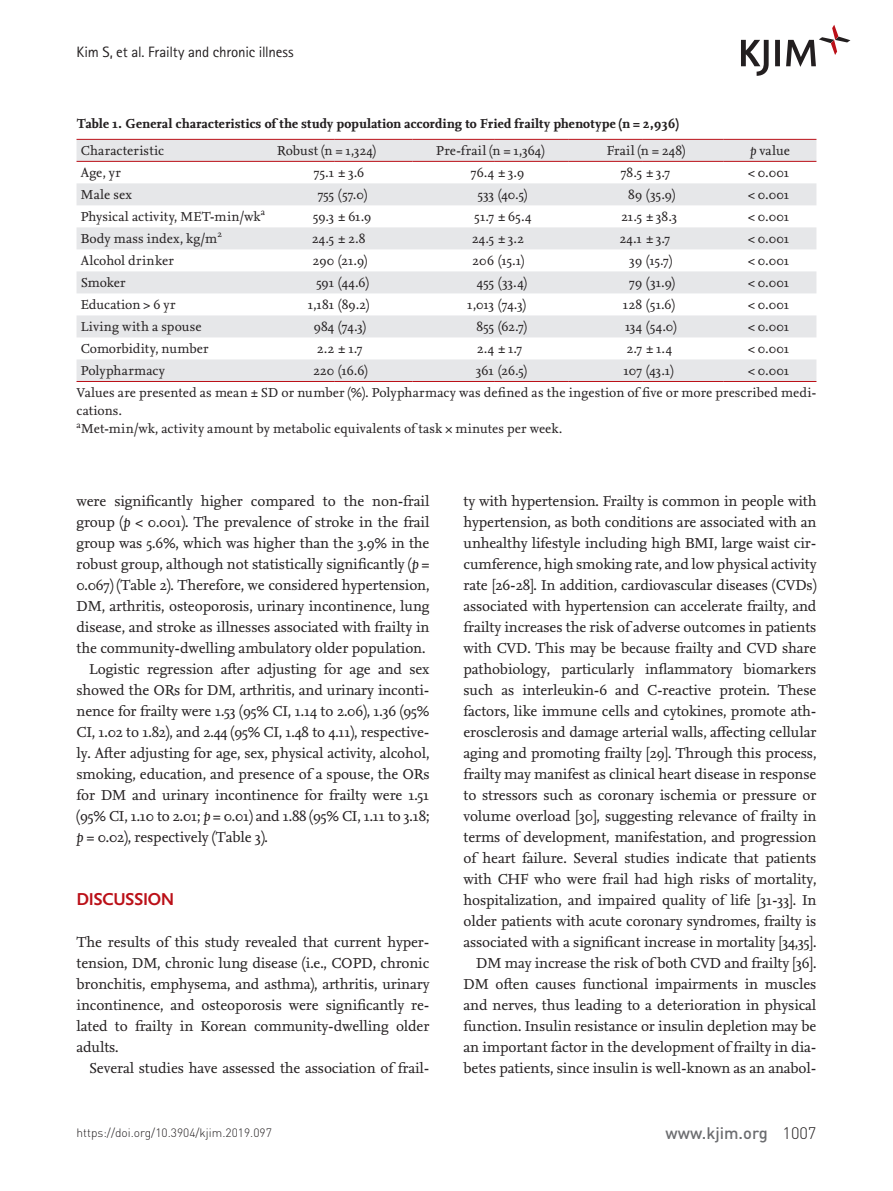
<style>
.page{position:relative;width:893px;height:1191px;background:#fff}
.page>*{position:absolute;margin:0;border:0;box-sizing:border-box;transform-origin:0 0}
.제목1{font:700 18px "Nexus Sans";letter-spacing:-.015em;color:#bb1018}
.t1{font:500 16.5px "DIN Pro";color:#6c6d70}
.t2{font:300 16.5px "DIN Pro";color:#231f20}
.들였쓰기_본문{font:15px/21px "Nexus Serif";letter-spacing:-.01em;color:#231f20;text-align:justify}
.본문첫단락{font:15px/21px "Nexus Serif";letter-spacing:-.01em;color:#231f20;text-align:justify}
.t3{font:15px "Rotis Sans Serif Std";letter-spacing:-.015em;color:#231f20}
.테이블{font:13.5px/18px "Nexus Serif";letter-spacing:.01em;color:#231f20}
.테이블제목{font:700 13.5px "Nexus Serif";letter-spacing:.005em;color:#231f20}
.t4{font:300 12px "DIN Pro";color:#231f20}
.s1{font-style:italic}
</style>
<div class="page">
<svg style="left:741px;top:25px;width:109px;height:51px"></svg>
<svg style="left:77px;top:140px;width:739px;height:241px;fill:#e6e7e9"></svg>
<hr style="left:77px;top:139px;width:196px;height:1px;background:#bb1018">
<hr style="left:273px;top:139px;width:61px;height:1px;background:#bb1018">
<hr style="left:334px;top:139px;width:78px;height:1px;background:#bb1018">
<hr style="left:412px;top:139px;width:82px;height:1px;background:#bb1018">
<hr style="left:494px;top:139px;width:74px;height:1px;background:#bb1018">
<hr style="left:568px;top:139px;width:74px;height:1px;background:#bb1018">
<hr style="left:642px;top:139px;width:82px;height:1px;background:#bb1018">
<hr style="left:724px;top:139px;width:92px;height:1px;background:#bb1018">
<hr style="left:77px;top:161px;width:196px;height:1px;background:#bb1018">
<hr style="left:273px;top:161px;width:61px;height:1px;background:#bb1018">
<hr style="left:334px;top:161px;width:78px;height:1px;background:#bb1018">
<hr style="left:412px;top:161px;width:82px;height:1px;background:#bb1018">
<hr style="left:494px;top:161px;width:74px;height:1px;background:#bb1018">
<hr style="left:568px;top:161px;width:74px;height:1px;background:#bb1018">
<hr style="left:642px;top:161px;width:82px;height:1px;background:#bb1018">
<hr style="left:724px;top:161px;width:92px;height:1px;background:#bb1018">
<hr style="left:77px;top:381px;width:196px;height:1px;background:#bb1018">
<hr style="left:273px;top:381px;width:61px;height:1px;background:#bb1018">
<hr style="left:334px;top:381px;width:78px;height:1px;background:#bb1018">
<hr style="left:412px;top:381px;width:82px;height:1px;background:#bb1018">
<hr style="left:494px;top:381px;width:74px;height:1px;background:#bb1018">
<hr style="left:568px;top:381px;width:74px;height:1px;background:#bb1018">
<hr style="left:642px;top:381px;width:82px;height:1px;background:#bb1018">
<hr style="left:724px;top:381px;width:92px;height:1px;background:#bb1018">
<p class="t3" style="left:77px;top:43px;width:219px">Kim S, et al. Frailty and chronic illness</p>
<p class="테이블제목" style="left:77px;top:115px;width:604px">Table 1. General characteristics of the study population according to Fried frailty phenotype (n = 2,936)</p>
<p class="테이블" style="left:81px;top:141px;width:85px">Characteristic</p>
<p class="테이블" style="left:277px;top:141px;width:100px">Robust (n = 1,324)</p>
<p class="테이블" style="left:436px;top:141px;width:110px">Pre-frail (n = 1,364)</p>
<p class="테이블" style="left:607px;top:141px;width:80px">Frail (n = 248)</p>
<p class="테이블" style="left:750px;top:141px;width:41px"><span class="s1">p</span> value</p>
<p class="테이블" style="left:81px;top:163px;width:42px">Age, yr</p>
<p class="테이블" style="left:314px;top:163px;width:52px">75.1 ± 3.6</p>
<p class="테이블" style="left:471px;top:163px;width:55px">76.4 ± 3.9</p>
<p class="테이블" style="left:621px;top:163px;width:51px">78.5 ± 3.7</p>
<p class="테이블" style="left:748px;top:163px;width:43px">&lt; 0.001</p>
<p class="테이블" style="left:81px;top:185px;width:53px">Male sex</p>
<p class="테이블" style="left:318px;top:185px;width:51px">755 (57.0)</p>
<p class="테이블" style="left:478px;top:185px;width:51px">533 (40.5)</p>
<p class="테이블" style="left:628px;top:185px;width:48px">89 (35.9)</p>
<p class="테이블" style="left:748px;top:185px;width:43px">&lt; 0.001</p>
<p class="테이블" style="left:81px;top:207px;width:186px">Physical activity, MET-min/wk<sup>a</sup></p>
<p class="테이블" style="left:313px;top:207px;width:60px">59.3 ± 61.9</p>
<p class="테이블" style="left:475px;top:207px;width:58px">51.7 ± 65.4</p>
<p class="테이블" style="left:621px;top:207px;width:57px">21.5 ± 38.3</p>
<p class="테이블" style="left:748px;top:207px;width:43px">&lt; 0.001</p>
<p class="테이블" style="left:81px;top:229px;width:143px">Body mass index, kg/m<sup>2</sup></p>
<p class="테이블" style="left:312px;top:229px;width:55px">24.5 ± 2.8</p>
<p class="테이블" style="left:472px;top:229px;width:53px">24.5 ± 3.2</p>
<p class="테이블" style="left:620px;top:229px;width:52px">24.1 ± 3.7</p>
<p class="테이블" style="left:748px;top:229px;width:43px">&lt; 0.001</p>
<p class="테이블" style="left:81px;top:251px;width:95px">Alcohol drinker</p>
<p class="테이블" style="left:313px;top:251px;width:56px">290 (21.9)</p>
<p class="테이블" style="left:473px;top:251px;width:53px">206 (15.1)</p>
<p class="테이블" style="left:630px;top:251px;width:44px">39 (15.7)</p>
<p class="테이블" style="left:748px;top:251px;width:43px">&lt; 0.001</p>
<p class="테이블" style="left:81px;top:273px;width:46px">Smoker</p>
<p class="테이블" style="left:316px;top:273px;width:54px">591 (44.6)</p>
<p class="테이블" style="left:477px;top:273px;width:51px">455 (33.4)</p>
<p class="테이블" style="left:629px;top:273px;width:47px">79 (31.9)</p>
<p class="테이블" style="left:748px;top:273px;width:43px">&lt; 0.001</p>
<p class="테이블" style="left:81px;top:295px;width:96px">Education &gt; 6 yr</p>
<p class="테이블" style="left:308px;top:295px;width:63px">1,181 (89.2)</p>
<p class="테이블" style="left:467px;top:295px;width:60px">1,013 (74.3)</p>
<p class="테이블" style="left:623px;top:295px;width:53px">128 (51.6)</p>
<p class="테이블" style="left:748px;top:295px;width:43px">&lt; 0.001</p>
<p class="테이블" style="left:81px;top:317px;width:122px">Living with a spouse</p>
<p class="테이블" style="left:314px;top:317px;width:54px">984 (74.3)</p>
<p class="테이블" style="left:476px;top:317px;width:52px">855 (62.7)</p>
<p class="테이블" style="left:625px;top:317px;width:53px">134 (54.0)</p>
<p class="테이블" style="left:748px;top:317px;width:43px">&lt; 0.001</p>
<p class="테이블" style="left:81px;top:339px;width:129px">Comorbidity, number</p>
<p class="테이블" style="left:317px;top:339px;width:47px">2.2 ± 1.7</p>
<p class="테이블" style="left:477px;top:339px;width:47px">2.4 ± 1.7</p>
<p class="테이블" style="left:627px;top:339px;width:47px">2.7 ± 1.4</p>
<p class="테이블" style="left:748px;top:339px;width:43px">&lt; 0.001</p>
<p class="테이블" style="left:81px;top:361px;width:86px">Polypharmacy</p>
<p class="테이블" style="left:313px;top:361px;width:56px">220 (16.6)</p>
<p class="테이블" style="left:476px;top:361px;width:52px">361 (26.5)</p>
<p class="테이블" style="left:623px;top:361px;width:51px">107 (43.1)</p>
<p class="테이블" style="left:748px;top:361px;width:43px">&lt; 0.001</p>
<p class="테이블" style="left:77px;top:384px;width:741px">Values are presented as mean ± SD or number (%). Polypharmacy was defined as the ingestion of five or more prescribed medi&shy;cations.</p>
<p class="테이블" style="left:77px;top:420px;width:487px"><sup>a</sup>Met-min/wk, activity amount by metabolic equivalents of task × minutes per week.</p>
<p class="들였쓰기_본문" style="left:77px;top:490px;width:354px">were significantly higher compared to the non-frail group (<span class="s1">p</span> &lt; 0.001). The prevalence of stroke in the frail group was 5.6%, which was higher than the 3.9% in the robust group, although not statistically significantly (<span class="s1">p</span> = 0.067) (Table 2). Therefore, we considered hypertension, DM, arthritis, osteoporosis, urinary incontinence, lung disease, and stroke as illnesses associated with frailty in the community-dwelling ambulatory older population.</p>
<p class="들였쓰기_본문" style="left:77px;top:658px;width:354px;text-indent:13px">Logistic regression after adjusting for age and sex showed the ORs for DM, arthritis, and urinary inconti&shy;nence for frailty were 1.53 (95% CI, 1.14 to 2.06), 1.36 (95% CI, 1.02 to 1.82), and 2.44 (95% CI, 1.48 to 4.11), respective&shy;ly. After adjusting for age, sex, physical activity, alcohol, smoking, education, and presence of a spouse, the ORs for DM and urinary incontinence for frailty were 1.51 (95% CI, 1.10 to 2.01; <span class="s1">p</span> = 0.01) and 1.88 (95% CI, 1.11 to 3.18; <span class="s1">p</span> = 0.02), respectively (Table 3).</p>
<p class="제목1" style="left:77px;top:887px;width:99px">DISCUSSION</p>
<p class="본문첫단락" style="left:77px;top:931px;width:354px">The results of this study revealed that current hyper&shy;tension, DM, chronic lung disease (i.e., COPD, chronic bronchitis, emphysema, and asthma), arthritis, urinary incontinence, and osteoporosis were significantly re&shy;lated to frailty in Korean community-dwelling older adults.</p>
<p class="들였쓰기_본문" style="left:89px;top:1057px;width:342px">Several studies have assessed the association of frail-</p>
<p class="들였쓰기_본문" style="left:463px;top:490px;width:354px">ty with hypertension. Frailty is common in people with hypertension, as both conditions are associated with an unhealthy lifestyle including high BMI, large waist cir&shy;cumference, high smoking rate, and low physical activity rate [26-28]. In addition, cardiovascular diseases (CVDs) associated with hypertension can accelerate frailty, and frailty increases the risk of adverse outcomes in patients with CVD. This may be because frailty and CVD share pathobiology, particularly inflammatory biomarkers such as interleukin-6 and C-reactive protein. These factors, like immune cells and cytokines, promote ath&shy;erosclerosis and damage arterial walls, affecting cellular aging and promoting frailty [29]. Through this process, frailty may manifest as clinical heart disease in response to stressors such as coronary ischemia or pressure or volume overload [30], suggesting relevance of frailty in terms of development, manifestation, and progression of heart failure. Several studies indicate that patients with CHF who were frail had high risks of mortality, hospitalization, and impaired quality of life [31-33]. In older patients with acute coronary syndromes, frailty is associated with a significant increase in mortality [34,35].</p>
<p class="들였쓰기_본문" style="left:463px;top:952px;width:354px;text-indent:13px">DM may increase the risk of both CVD and frailty [36].<br>DM often causes functional impairments in muscles and nerves, thus leading to a deterioration in physical function. Insulin resistance or insulin depletion may be an important factor in the development of frailty in dia&shy;betes patients, since insulin is well-known as an anabol-</p>
<p class="t4" style="left:77px;top:1124px;width:197px">https://doi.org/10.3904/kjim.2019.097</p>
<p class="t1" style="left:666px;top:1121px;width:104px">www.kjim.org</p>
<p class="t2" style="left:782px;top:1121px;width:35px">1007</p>
</div>
